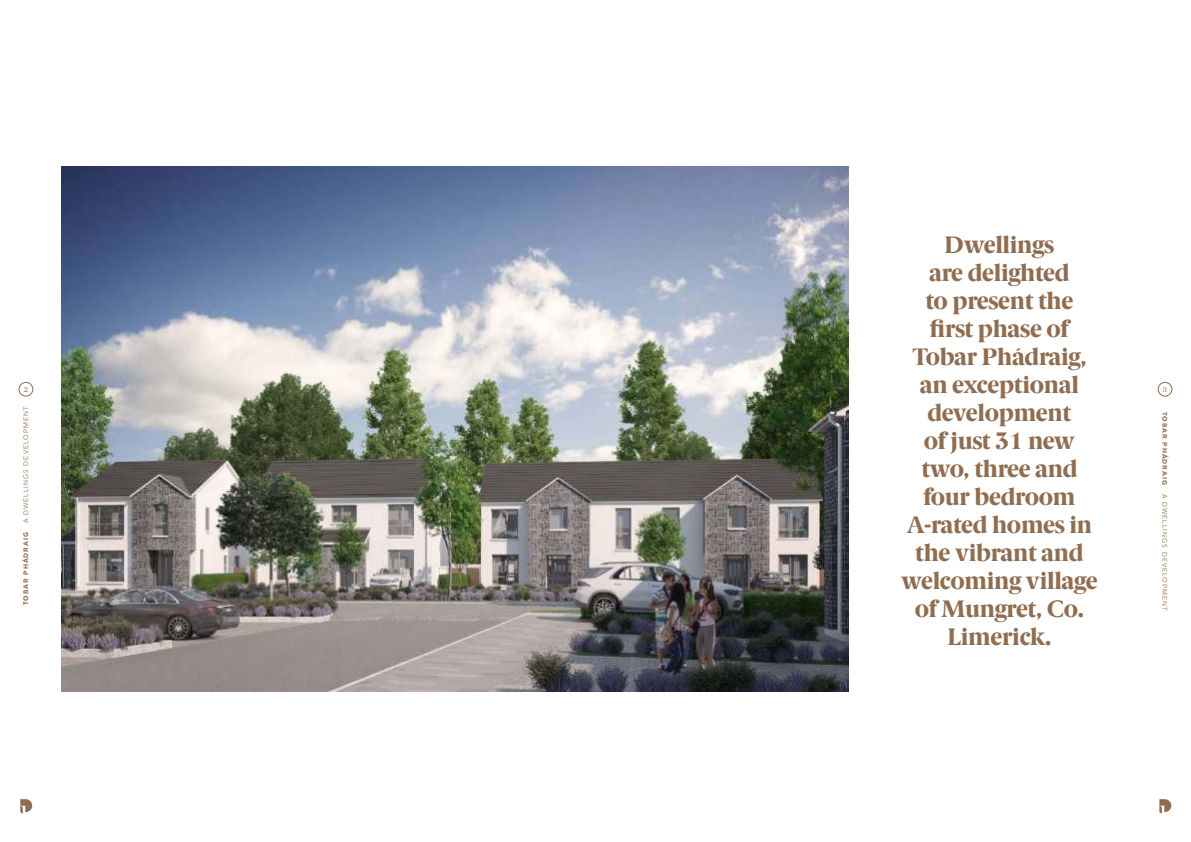
<style>
.page{position:relative;width:1191px;height:842px;background:#fff}
.page>*{position:absolute;margin:0;border:0;box-sizing:border-box;transform-origin:0 0}
.t1{font:800 24px/28px "Berlingske Serif";letter-spacing:-.01em;color:#906d50;text-align:center}
.t2{font:7.4px "Chronicle Display Semi";color:#906d50}
.t3{font:6.5px "Nationale";letter-spacing:.165em;color:#906d50}
.t4{font:700 6.5px "Nationale";letter-spacing:.15em;color:#906d50}
</style>
<div class="page">
<img style="left:61px;top:167px;width:787px;height:524px">
<svg style="left:20px;top:799px;width:12px;height:15px"></svg>
<div style="left:19px;top:382px;width:14px;height:14px;border:1px solid #906d50;border-radius:50%"></div>
<div style="left:1158px;top:382px;width:14px;height:14px;border:1px solid #906d50;border-radius:50%"></div>
<svg style="left:1159px;top:799px;width:12px;height:15px"></svg>
<p class="t1" style="left:901px;top:233px;width:198px">Dwellings<br>are delighted<br>to present the first phase of<br>Tobar Phádraig, an exceptional development<br>of just 31 new two, three and four bedroom<br>A-rated homes in the vibrant and welcoming village of Mungret, Co.<br>Limerick.</p>
<p class="t2" style="left:24px;top:386px;width:6px">2</p>
<p class="t2" style="left:1163px;top:386px;width:6px">3</p>
<p class="t3" style="left:22px;top:523px;width:119px;rotate:-90deg">A DWELLINGS DEVELOPMENT</p>
<p class="t4" style="left:1168px;top:412px;width:74px;rotate:90deg">TOBAR PHÁDRAIG</p>
<p class="t3" style="left:1168px;top:494px;width:119px;rotate:90deg">A DWELLINGS DEVELOPMENT</p>
<p class="t4" style="left:22px;top:605px;width:74px;rotate:-90deg">TOBAR PHÁDRAIG</p>
</div>
